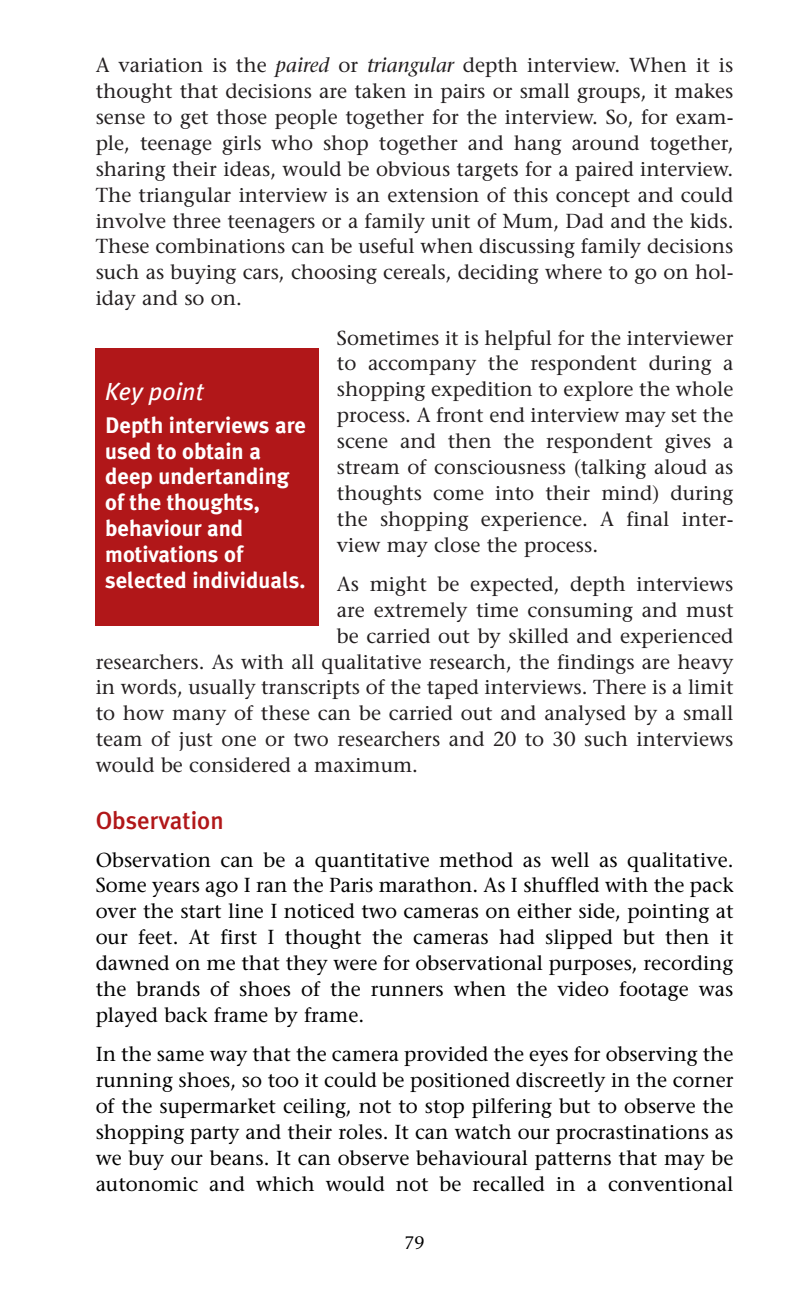
<style>
.page{position:relative;width:810px;height:1296px;background:#fff}
.page>*{position:absolute;margin:0;border:0;box-sizing:border-box;transform-origin:0 0}
.t1{font:500 24.75px "Meta Plus";color:#b11719}
.t2{font:italic 24.75px "Meta Plus";color:#fff}
.t3{font:700 22.5px/25.9px "Meta Plus";color:#fff}
.t4{font:20.25px/25.9px "Stone Serif";color:#231f20;text-align:justify}
.t5{font:20.25px/25.9px "Stone Serif";color:#000;text-align:justify}
.t6{font:18px "Stone Serif";color:#000}
.s1{font-style:italic}
</style>
<div class="page">
<div style="left:96px;top:348px;width:223px;height:278px;background:#b11719"></div>
<p class="t4" style="left:96px;top:54px;width:639px">A variation is the <span class="s1">paired</span> or <span class="s1">triangular</span> depth interview. When it is thought that decisions are taken in pairs or small groups, it makes sense to get those people together for the interview. So, for exam&shy;ple, teenage girls who shop together and hang around together, sharing their ideas, would be obvious targets for a paired interview.<br>The triangular interview is an extension of this concept and could involve three teenagers or a family unit of Mum, Dad and the kids.<br>These combinations can be useful when discussing family decisions such as buying cars, choosing cereals, deciding where to go on hol&shy;iday and so on.</p>
<p class="t4" style="left:337px;top:327px;width:398px">Sometimes it is helpful for the interviewer to accompany the respondent during a shopping expedition to explore the whole process. A front end interview may set the scene and then the respondent gives a stream of consciousness (talking aloud as thoughts come into their mind) during the shopping experience. A final inter&shy;view may close the process.</p>
<p class="t4" style="left:337px;top:573px;width:398px">As might be expected, depth interviews</p>
<p class="t4" style="left:337px;top:599px;width:398px">are extremely time consuming and must</p>
<p class="t4" style="left:337px;top:625px;width:398px">be carried out by skilled and experienced</p>
<p class="t4" style="left:96px;top:651px;width:639px">researchers. As with all qualitative research, the findings are heavy</p>
<p class="t4" style="left:96px;top:677px;width:639px">in words, usually transcripts of the taped interviews. There is a limit</p>
<p class="t4" style="left:96px;top:702px;width:639px">to how many of these can be carried out and analysed by a small</p>
<p class="t4" style="left:96px;top:728px;width:639px">team of just one or two researchers and 20 to 30 such interviews</p>
<p class="t4" style="left:96px;top:754px;width:324px">would be considered a maximum.</p>
<p class="t1" style="left:96px;top:811px;width:130px">Observation</p>
<p class="t5" style="left:96px;top:849px;width:639px">Observation can be a quantitative method as well as qualitative.<br>Some years ago I ran the Paris marathon. As I shuffled with the pack over the start line I noticed two cameras on either side, pointing at our feet. At first I thought the cameras had slipped but then it dawned on me that they were for observational purposes, recording the brands of shoes of the runners when the video footage was played back frame by frame.</p>
<p class="t5" style="left:96px;top:1043px;width:639px">In the same way that the camera provided the eyes for observing the running shoes, so too it could be positioned discreetly in the corner of the supermarket ceiling, not to stop pilfering but to observe the shopping party and their roles. It can watch our procrastinations as we buy our beans. It can observe behavioural patterns that may be autonomic and which would not be recalled in a conventional</p>
<p class="t2" style="left:105px;top:381px;width:100px">Key point</p>
<p class="t3" style="left:105px;top:413px;width:202px">Depth interviews are used to obtain a deep undertanding of the thoughts, behaviour and motivations of selected individuals.</p>
<p class="t6" style="left:404px;top:1235px;width:22px">79</p>
</div>
